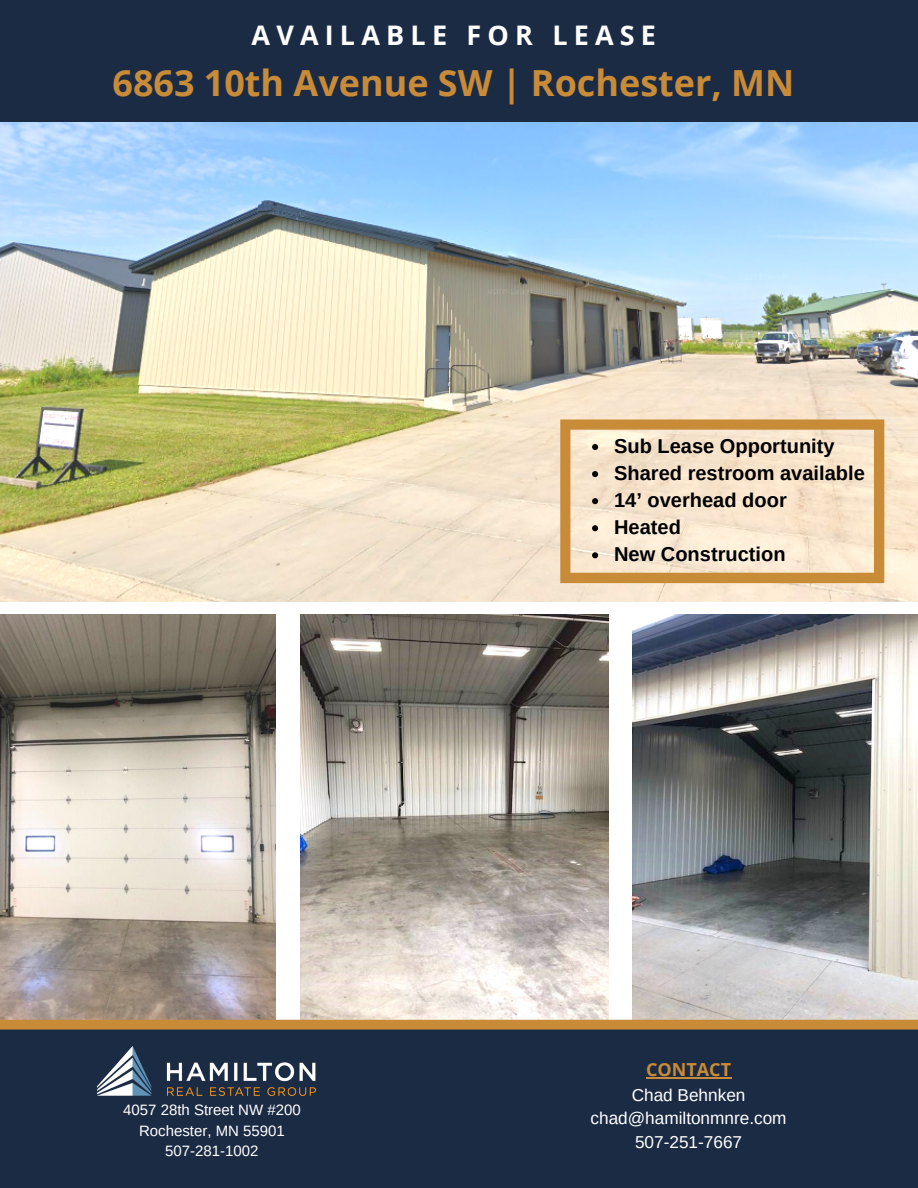
<style>
.page{position:relative;width:918px;height:1188px;background:#fff}
.page>*{position:absolute;margin:0;border:0;box-sizing:border-box;transform-origin:0 0}
.t1{font:700 36px "Open Sans";color:#c88b38}
.t2{font:700 27px "Open Sans";letter-spacing:.23em;color:#fff}
.t3{font:700 20.1px/27.2px "Arimo";color:#000}
.t4{font:700 18px "Open Sans";color:#c88b38}
.t5{font:17.25px/23.7px "Arimo";color:#fff;text-align:center}
.t6{font:15px/20.2px "Arimo";color:#fff;text-align:center}
</style>
<div class="page">
<div style="left:0;top:0;width:918px;height:123px;background:#1b2b44"></div>
<img style="left:0;top:615px;width:275px;height:405px">
<img style="left:301px;top:615px;width:307px;height:405px">
<img style="left:632px;top:615px;width:286px;height:405px">
<div style="left:0;top:1024px;width:918px;height:164px;background:#1b2b44"></div>
<svg style="left:0;top:1020px;width:918px;height:10px;background:#c08638"></svg>
<img style="left:97px;top:1046px;width:218px;height:50px">
<img style="left:0;top:122px;width:918px;height:480px">
<svg style="left:560px;top:419px;width:324px;height:164px;background:#efd5b3"></svg>
<svg style="left:592px;top:444px;width:6px;height:6px"></svg>
<svg style="left:592px;top:471px;width:6px;height:6px"></svg>
<svg style="left:592px;top:498px;width:6px;height:6px"></svg>
<svg style="left:592px;top:525px;width:6px;height:6px"></svg>
<svg style="left:592px;top:552px;width:6px;height:6px"></svg>
<hr style="left:646px;top:1077px;width:85px;height:2px;background:#c88b38">
<h2 class="t2" style="left:252px;top:17px;width:406px">AVAILABLE FOR LEASE</h2>
<h1 class="t1" style="left:112px;top:57px;width:683px">6863 10th Avenue SW | Rochester, MN</h1>
<p class="t3" style="left:614px;top:432px;width:252px">Sub Lease Opportunity<br>Shared restroom available<br>14’ overhead door<br>Heated<br>New Construction</p>
<p class="t6" style="left:123px;top:1100px;width:179px">4057 28th Street NW #200<br>Rochester, MN 55901<br>507-281-1002</p>
<p class="t4" style="left:646px;top:1057px;width:87px">CONTACT</p>
<p class="t5" style="left:591px;top:1083px;width:198px">Chad Behnken chad@hamiltonmnre.com<br>507-251-7667</p>
</div>
